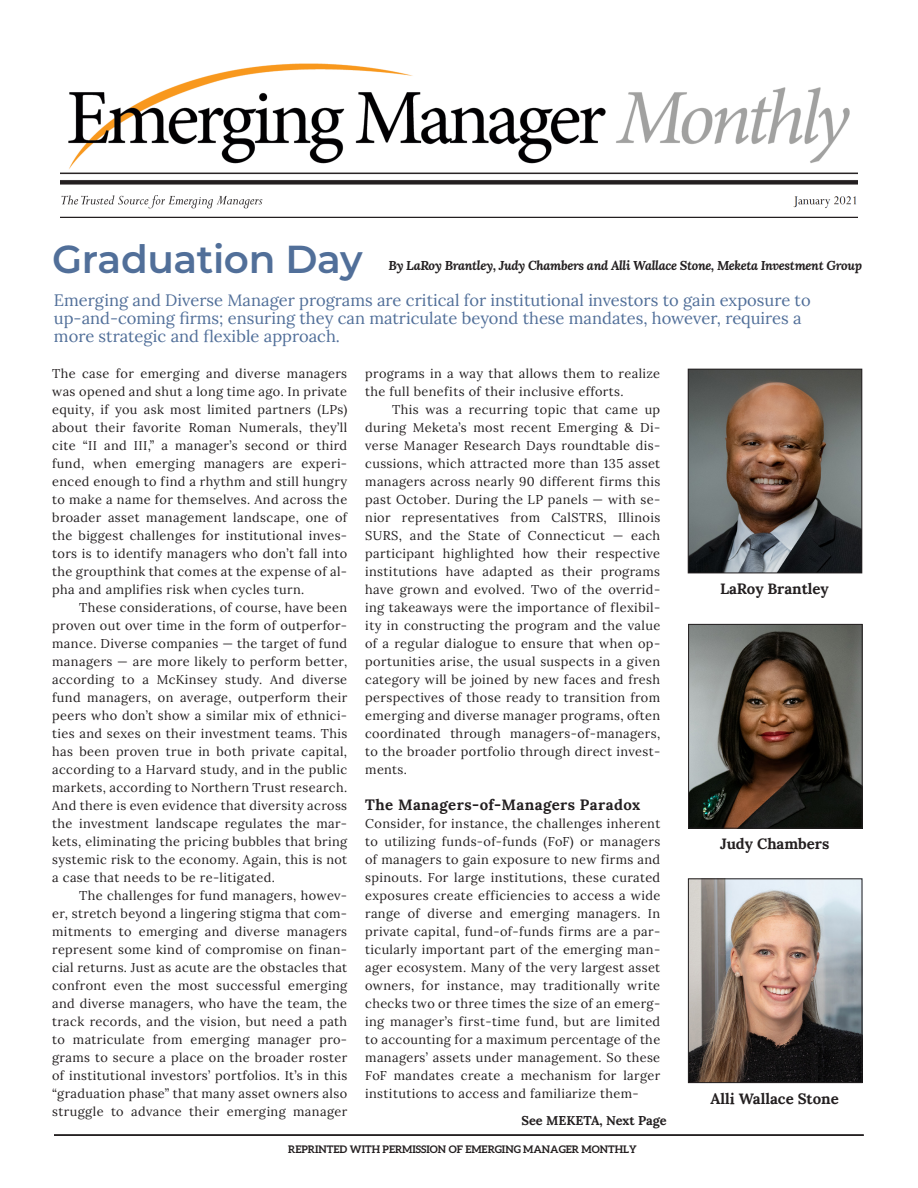
<style>
.page{position:relative;width:918px;height:1188px;background:#fff}
.page>*{position:absolute;margin:0;border:0;box-sizing:border-box;transform-origin:0 0}
.t1{font:600 39px "Montserrat";letter-spacing:-.01em;color:#516f99}
.t2{font:16.5px "Lora";color:#516f99}
.t3{font:700 15px "Lora";color:#231f20}
.t4{font:700 15px "Lora";letter-spacing:.03em;color:#231f20}
.t5{font:12.75px/18px "Lora";letter-spacing:.03em;color:#231f20;text-align:justify}
.t6{font:italic 700 12.75px "Lora";letter-spacing:-.025em;color:#231f20}
.t7{font:700 12.75px "Lora";color:#231f20}
.t8{font:700 10.5px "Aleo";color:#231f20}
</style>
<div class="page">
<hr style="left:54px;top:1134px;width:810px;height:2px;background:#231f20">
<img style="left:690px;top:371px;width:170px;height:200px">
<div style="left:688px;top:369px;width:174px;height:204px;border:1px solid #231f20"></div>
<img style="left:690px;top:880px;width:170px;height:201px">
<div style="left:688px;top:878px;width:174px;height:205px;border:1px solid #231f20"></div>
<img style="left:690px;top:626px;width:171px;height:201px">
<div style="left:688px;top:624px;width:175px;height:205px;border:1px solid #231f20"></div>
<img style="left:60px;top:63px;width:798px;height:155px">
<p class="t1" style="left:52px;top:232px;width:312px">Graduation Day</p>
<p class="t6" style="left:389px;top:256px;width:475px">By LaRoy Brantley, Judy Chambers and Alli Wallace Stone, Meketa Investment Group</p>
<p class="t2" style="left:54px;top:288px;width:758px">Emerging and Diverse Manager programs are critical for institutional investors to gain exposure to</p>
<p class="t2" style="left:54px;top:306px;width:749px">up-and-coming firms; ensuring they can matriculate beyond these mandates, however, requires a</p>
<p class="t2" style="left:54px;top:324px;width:288px">more strategic and flexible approach.</p>
<p class="t5" style="left:52px;top:364px;width:297px">The case for emerging and diverse managers was opened and shut a long time ago. In private equity, if you ask most limited partners (LPs) about their favorite Roman Numerals, they’ll cite “II and III,” a manager’s second or third fund, when emerging managers are experi&shy;enced enough to find a rhythm and still hungry to make a name for themselves. And across the broader asset management landscape, one of the biggest challenges for institutional inves&shy;tors is to identify managers who don’t fall into the groupthink that comes at the expense of al&shy;pha and amplifies risk when cycles turn.</p>
<p class="t5" style="left:52px;top:598px;width:297px;text-indent:27px">These considerations, of course, have been proven out over time in the form of outperfor&shy;mance. Diverse companies — the target of fund managers — are more likely to perform better, according to a McKinsey study. And diverse fund managers, on average, outperform their peers who don’t show a similar mix of ethnici&shy;ties and sexes on their investment teams. This has been proven true in both private capital, according to a Harvard study, and in the public markets, according to Northern Trust research.<br>And there is even evidence that diversity across the investment landscape regulates the mar&shy;kets, eliminating the pricing bubbles that bring systemic risk to the economy. Again, this is not a case that needs to be re-litigated.</p>
<p class="t5" style="left:52px;top:886px;width:297px;text-indent:27px">The challenges for fund managers, howev&shy;er, stretch beyond a lingering stigma that com&shy;mitments to emerging and diverse managers represent some kind of compromise on finan&shy;cial returns. Just as acute are the obstacles that confront even the most successful emerging and diverse managers, who have the team, the track records, and the vision, but need a path to matriculate from emerging manager pro&shy;grams to secure a place on the broader roster of institutional investors’ portfolios. It’s in this “graduation phase” that many asset owners also struggle to advance their emerging manager</p>
<p class="t5" style="left:365px;top:364px;width:297px">programs in a way that allows them to realize the full benefits of their inclusive efforts.</p>
<p class="t5" style="left:365px;top:400px;width:297px;text-indent:27px">This was a recurring topic that came up during Meketa’s most recent Emerging &amp; Di&shy;verse Manager Research Days roundtable dis&shy;cussions, which attracted more than 135 asset managers across nearly 90 different firms this past October. During the LP panels — with se&shy;nior representatives from CalSTRS, Illinois SURS, and the State of Connecticut — each participant highlighted how their respective institutions have adapted as their programs have grown and evolved. Two of the overrid&shy;ing takeaways were the importance of flexibil&shy;ity in constructing the program and the value of a regular dialogue to ensure that when op&shy;portunities arise, the usual suspects in a given category will be joined by new faces and fresh perspectives of those ready to transition from emerging and diverse manager programs, often coordinated through managers-of-managers, to the broader portfolio through direct invest&shy;ments.</p>
<p class="t4" style="left:365px;top:792px;width:277px">The Managers-of-Managers Paradox</p>
<p class="t5" style="left:365px;top:814px;width:297px">Consider, for instance, the challenges inherent to utilizing funds-of-funds (FoF) or managers of managers to gain exposure to new firms and spinouts. For large institutions, these curated exposures create efficiencies to access a wide range of diverse and emerging managers. In private capital, fund-of-funds firms are a par&shy;ticularly important part of the emerging man&shy;ager ecosystem. Many of the very largest asset owners, for instance, may traditionally write checks two or three times the size of an emerg&shy;ing manager’s first-time fund, but are limited to accounting for a maximum percentage of the managers’ assets under management. So these FoF mandates create a mechanism for larger institutions to access and familiarize them-</p>
<p class="t7" style="left:521px;top:1110px;width:147px">See MEKETA, Next Page</p>
<p class="t8" style="left:288px;top:1143px;width:350px">REPRINTED WITH PERMISSION OF EMERGING MANAGER MONTHLY</p>
<p class="t3" style="left:720px;top:576px;width:110px">LaRoy Brantley</p>
<p class="t3" style="left:720px;top:831px;width:111px">Judy Chambers</p>
<p class="t3" style="left:710px;top:1086px;width:130px">Alli Wallace Stone</p>
</div>
